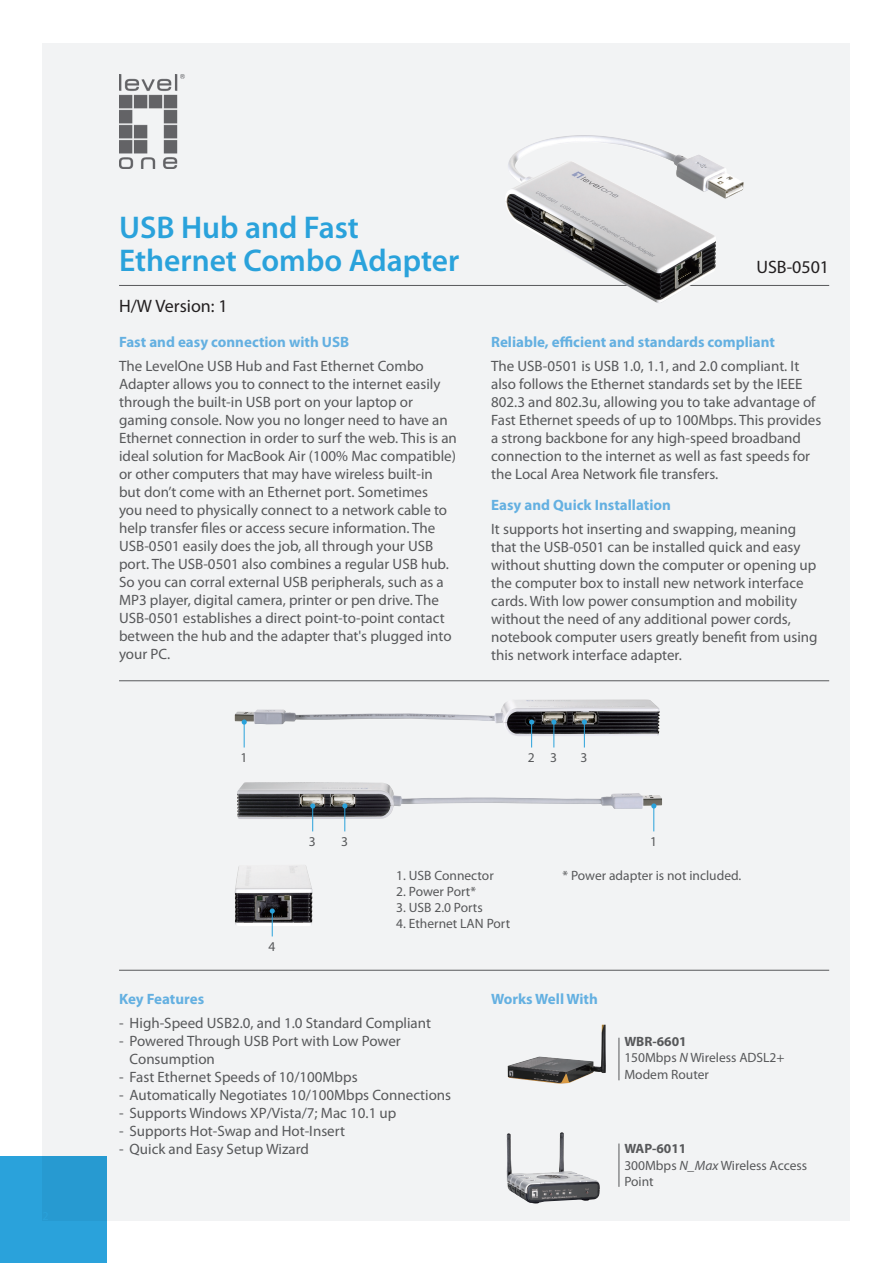
<style>
.page{position:relative;width:893px;height:1263px;background:#fff}
.page>*{position:absolute;margin:0;border:0;box-sizing:border-box;transform-origin:0 0}
.t1{font:600 31.5px/33px "Myriad Pro";color:#2aa2db}
.t2{font:18px "Myriad Pro";color:#231f20}
.t3{font:15px/18px "Myriad Pro";color:#57585a}
.t4{font:700 15px "Myriad Pro";color:#64b0e1}
.t5{font:13.5px/16.2px "Myriad Pro";color:#57585a}
.s1{font-weight:700}
.s2{font-style:italic}
</style>
<div class="page">
<div style="left:43px;top:43px;width:807px;height:1177px;background:#f2f3f4"></div>
<div style="left:0;top:1157px;width:106px;height:106px;background:#2aa2db"></div>
<img style="left:119px;top:74px;width:66px;height:94px">
<hr style="left:119px;top:285px;width:710px;height:1px;background:#57585a">
<img style="left:235px;top:865px;width:77px;height:61px">
<img style="left:235px;top:702px;width:425px;height:34px">
<img style="left:237px;top:782px;width:378px;height:37px">
<svg style="left:242px;top:719px;width:5px;height:28px"></svg>
<svg style="left:529px;top:719px;width:5px;height:28px"></svg>
<svg style="left:551px;top:719px;width:5px;height:28px"></svg>
<svg style="left:582px;top:719px;width:5px;height:28px"></svg>
<svg style="left:651px;top:803px;width:5px;height:28px"></svg>
<svg style="left:342px;top:803px;width:5px;height:28px"></svg>
<svg style="left:310px;top:803px;width:5px;height:28px"></svg>
<svg style="left:270px;top:908px;width:5px;height:28px"></svg>
<hr style="left:119px;top:680px;width:710px;height:1px;background:#57585a">
<hr style="left:119px;top:970px;width:710px;height:1px;background:#57585a">
<hr style="left:619px;top:1143px;width:1px;height:44px;background:#57585a">
<hr style="left:619px;top:1038px;width:1px;height:42px;background:#57585a">
<img style="left:507px;top:1133px;width:93px;height:70px">
<img style="left:508px;top:1024px;width:98px;height:60px">
<img style="left:505px;top:135px;width:239px;height:168px">
<h1 class="t1" style="left:119px;top:210px;width:342px">USB Hub and Fast<br>Ethernet Combo Adapter</h1>
<p class="t2" style="left:119px;top:295px;width:110px">H/W Version: 1</p>
<p class="t4" style="left:119px;top:332px;width:232px">Fast and easy connection with USB</p>
<p class="t3" style="left:119px;top:357px;width:339px">The LevelOne USB Hub and Fast Ethernet Combo Adapter allows you to connect to the internet easily through the built-in USB port on your laptop or gaming console. Now you no longer need to have an Ethernet connection in order to surf the web. This is an ideal solution for MacBook Air (100% Mac compatible) or other computers that may have wireless built-in but don’t come with an Ethernet port. Sometimes<br>you need to physically connect to a network cable to help transfer files or access secure information. The USB-0501 easily does the job, all through your USB port. The USB-0501 also combines a regular USB hub.<br>So you can corral external USB peripherals, such as a MP3 player, digital camera, printer or pen drive. The USB-0501 establishes a direct point-to-point contact between the hub and the adapter that's plugged into your PC.</p>
<p class="t2" style="left:756px;top:256px;width:74px">USB-0501</p>
<p class="t4" style="left:491px;top:332px;width:285px">Reliable, efficient and standards compliant</p>
<p class="t3" style="left:491px;top:357px;width:332px">The USB-0501 is USB 1.0, 1.1, and 2.0 compliant. It also follows the Ethernet standards set by the IEEE 802.3 and 802.3u, allowing you to take advantage of Fast Ethernet speeds of up to 100Mbps. This provides a strong backbone for any high-speed broadband connection to the internet as well as fast speeds for the Local Area Network file transfers.</p>
<p class="t4" style="left:491px;top:495px;width:181px">Easy and Quick Installation</p>
<p class="t3" style="left:491px;top:520px;width:328px">It supports hot inserting and swapping, meaning that the USB-0501 can be installed quick and easy without shutting down the computer or opening up the computer box to install new network interface cards. With low power consumption and mobility without the need of any additional power cords, notebook computer users greatly benefit from using this network interface adapter.</p>
<p class="t5" style="left:240px;top:749px;width:8px">1</p>
<p class="t5" style="left:528px;top:749px;width:31px">2 3</p>
<p class="t5" style="left:581px;top:749px;width:8px">3</p>
<p class="t5" style="left:309px;top:833px;width:8px">3</p>
<p class="t5" style="left:341px;top:833px;width:8px">3</p>
<p class="t5" style="left:650px;top:833px;width:8px">1</p>
<p class="t5" style="left:268px;top:938px;width:8px">4</p>
<p class="t5" style="left:396px;top:867px;width:99px">1. USB Connector</p>
<p class="t5" style="left:396px;top:883px;width:81px">2. Power Port*</p>
<p class="t5" style="left:396px;top:899px;width:88px">3. USB 2.0 Ports</p>
<p class="t5" style="left:396px;top:915px;width:115px">4. Ethernet LAN Port</p>
<p class="t5" style="left:563px;top:867px;width:180px">* Power adapter is not included.</p>
<p class="t4" style="left:119px;top:989px;width:87px">Key Features</p>
<p class="t3" style="left:119px;top:1014px;width:314px">- High-Speed USB2.0, and 1.0 Standard Compliant</p>
<p class="t3" style="left:130px;top:1032px;width:273px;text-indent:-10px">- Powered Through USB Port with Low Power<br>Consumption</p>
<p class="t3" style="left:119px;top:1068px;width:240px">- Fast Ethernet Speeds of 10/100Mbps</p>
<p class="t3" style="left:119px;top:1086px;width:334px">- Automatically Negotiates 10/100Mbps Connections</p>
<p class="t3" style="left:119px;top:1104px;width:279px">- Supports Windows XP/Vista/7; Mac 10.1 up</p>
<p class="t3" style="left:119px;top:1122px;width:227px">- Supports Hot-Swap and Hot-Insert</p>
<p class="t3" style="left:119px;top:1140px;width:191px">- Quick and Easy Setup Wizard</p>
<p class="t4" style="left:491px;top:989px;width:108px">Works Well With</p>
<p class="t5" style="left:624px;top:1033px;width:162px"><span class="s1">WBR-6601<br></span>150Mbps <span class="s2">N</span> Wireless ADSL2+<br>Modem Router</p>
<p class="t5" style="left:624px;top:1140px;width:184px"><span class="s1">WAP-6011<br></span>300Mbps <span class="s2">N_Max</span> Wireless Access<br>Point</p>
</div>
